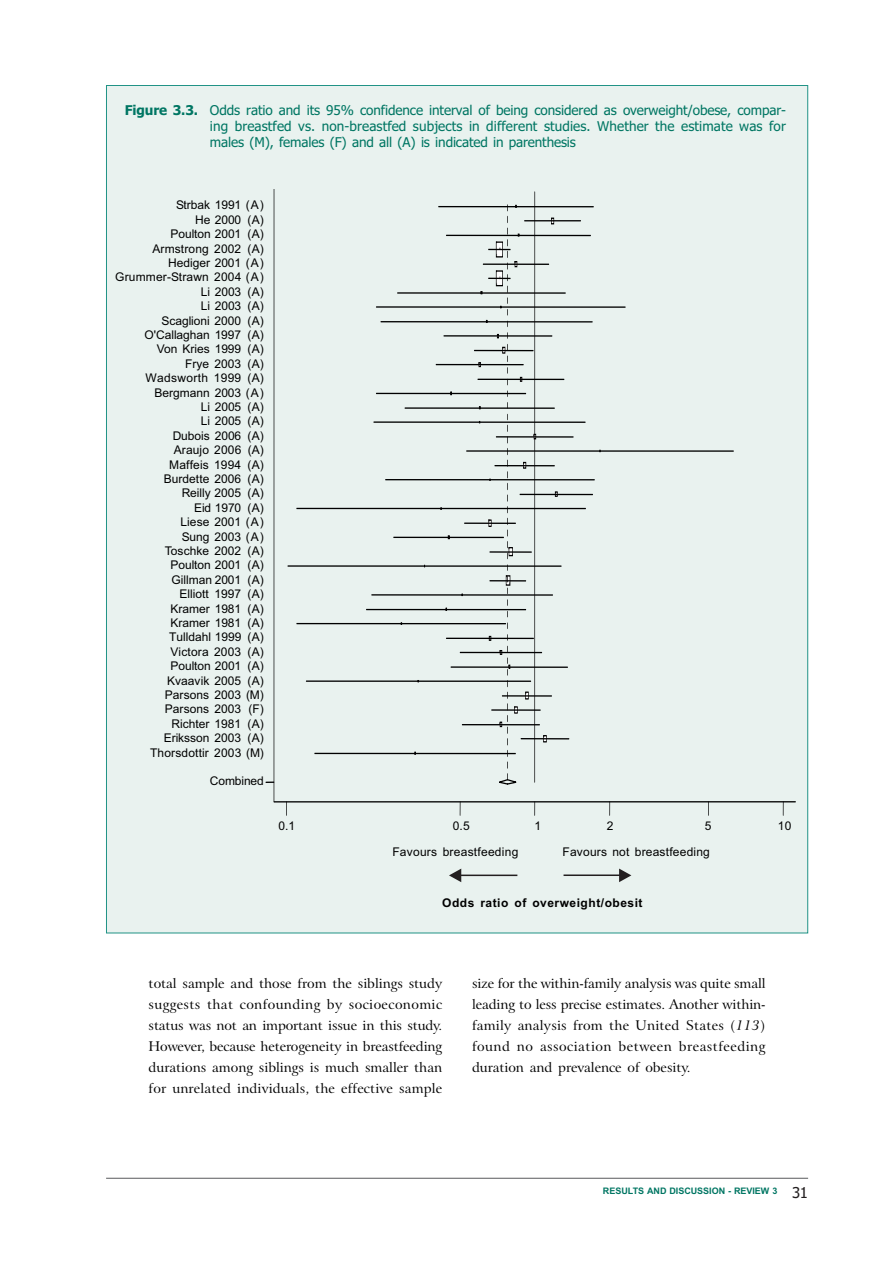
<style>
.page{position:relative;width:893px;height:1263px;background:#fff}
.page>*{position:absolute;margin:0;border:0;box-sizing:border-box;transform-origin:0 0}
.t1{font:15px "Tahoma";color:#231f20}
.t2{font:13.5px/21px "Arrus BT";letter-spacing:.005em;color:#000;text-align:justify}
.t3{font:13.5px/16.2px "Tahoma";letter-spacing:-.01em;color:#007663;text-align:justify}
.t4{font:12px/14.4px "Arial";color:#000;text-align:right}
.t5{font:700 12px "Arial";letter-spacing:.045em;color:#000}
.t6{font:12px "Arial";letter-spacing:.02em;color:#000}
.t7{font:700 9px "Arial";letter-spacing:-.005em;color:#007663}
.s1{font-weight:700}
.s2{font-style:italic}
</style>
<div class="page">
<hr style="left:106px;top:1178px;width:702px;height:1px;background:#58595b">
<div style="left:106px;top:85px;width:702px;height:848px;background:#e9f2ef;border:1px solid #219386"></div>
<hr style="left:563px;top:874px;width:62px;height:2px;background:#231f20">
<svg style="left:619px;top:869px;width:12px;height:13px"></svg>
<hr style="left:455px;top:875px;width:62px;height:1px;background:#231f20">
<svg style="left:449px;top:869px;width:12px;height:13px"></svg>
<svg style="left:286px;top:803px;width:1px;height:12px"></svg>
<svg style="left:460px;top:803px;width:1px;height:12px"></svg>
<svg style="left:534px;top:803px;width:1px;height:12px"></svg>
<svg style="left:609px;top:803px;width:1px;height:12px"></svg>
<svg style="left:708px;top:803px;width:1px;height:12px"></svg>
<svg style="left:782px;top:803px;width:1px;height:12px"></svg>
<hr style="left:534px;top:192px;width:1px;height:590px;background:#000">
<hr style="left:274px;top:802px;width:521px;height:1px;background:#000">
<hr style="left:274px;top:172px;width:1px;height:630px;background:#000">
<hr style="left:314px;top:753px;width:201px;height:1px;background:#000">
<hr style="left:306px;top:681px;width:225px;height:1px;background:#000">
<hr style="left:297px;top:623px;width:209px;height:1px;background:#000">
<hr style="left:366px;top:609px;width:160px;height:1px;background:#000">
<hr style="left:371px;top:595px;width:181px;height:1px;background:#000">
<hr style="left:288px;top:566px;width:273px;height:1px;background:#000">
<hr style="left:393px;top:537px;width:110px;height:1px;background:#000">
<hr style="left:296px;top:508px;width:289px;height:1px;background:#000">
<hr style="left:385px;top:479px;width:209px;height:1px;background:#000">
<hr style="left:466px;top:451px;width:267px;height:1px;background:#000">
<hr style="left:374px;top:422px;width:211px;height:1px;background:#000">
<hr style="left:405px;top:408px;width:149px;height:1px;background:#000">
<hr style="left:376px;top:393px;width:150px;height:1px;background:#000">
<hr style="left:436px;top:364px;width:87px;height:1px;background:#000">
<hr style="left:381px;top:321px;width:211px;height:1px;background:#000">
<hr style="left:376px;top:307px;width:249px;height:1px;background:#000">
<hr style="left:397px;top:293px;width:168px;height:1px;background:#000">
<svg style="left:438px;top:206px;width:156px;height:579px"></svg>
<svg style="left:500px;top:646px;width:8px;height:9px"></svg>
<svg style="left:506px;top:576px;width:4px;height:18px"></svg>
<svg style="left:507px;top:542px;width:5px;height:17px"></svg>
<svg style="left:507px;top:507px;width:1px;height:29px"></svg>
<svg style="left:507px;top:472px;width:1px;height:29px"></svg>
<svg style="left:507px;top:449px;width:1px;height:17px"></svg>
<svg style="left:507px;top:414px;width:1px;height:17px"></svg>
<svg style="left:502px;top:344px;width:6px;height:18px"></svg>
<svg style="left:488px;top:275px;width:22px;height:17px"></svg>
<svg style="left:488px;top:205px;width:31px;height:64px"></svg>
<div style="left:259px;top:170px;width:31px;height:18px;background:#e9f2ef"></div>
<p class="t3" style="left:210px;top:103px;width:577px;text-indent:-85px"><span class="s1">Figure 3.3.</span> Odds ratio and its 95% confidence interval of being considered as overweight/obese, compar&shy;ing breastfed vs. non-breastfed subjects in different studies. Whether the estimate was for males (M), females (F) and all (A) is indicated in parenthesis</p>
<p class="t4" style="left:115px;top:199px;width:150px">Strbak 1991 (A)<br>He 2000 (A)<br>Poulton 2001 (A)<br>Armstrong 2002 (A)<br>Hediger 2001 (A)<br>Grummer-Strawn 2004 (A)<br>Li 2003 (A)<br>Li 2003 (A)<br>Scaglioni 2000 (A)<br>O'Callaghan 1997 (A)<br>Von Kries 1999 (A)<br>Frye 2003 (A)<br>Wadsworth 1999 (A)<br>Bergmann 2003 (A)<br>Li 2005 (A)<br>Li 2005 (A)<br>Dubois 2006 (A)<br>Araujo 2006 (A)<br>Maffeis 1994 (A)<br>Burdette 2006 (A)<br>Reilly 2005 (A)<br>Eid 1970 (A)<br>Liese 2001 (A)<br>Sung 2003 (A)<br>Toschke 2002 (A)<br>Poulton 2001 (A)<br>Gillman 2001 (A)<br>Elliott 1997 (A)<br>Kramer 1981 (A)<br>Kramer 1981 (A)<br>Tulldahl 1999 (A)<br>Victora 2003 (A)<br>Poulton 2001 (A)<br>Kvaavik 2005 (A)<br>Parsons 2003 (M)<br>Parsons 2003 (F)<br>Richter 1981 (A)<br>Eriksson 2003 (A)<br>Thorsdottir 2003 (M)</p>
<p class="t4" style="left:210px;top:775px;width:55px">Combined</p>
<p class="t4" style="left:278px;top:820px;width:18px">0.1</p>
<p class="t4" style="left:453px;top:820px;width:18px">0.5</p>
<p class="t4" style="left:534px;top:820px;width:8px">1</p>
<p class="t4" style="left:607px;top:820px;width:8px">2</p>
<p class="t4" style="left:704px;top:820px;width:8px">5</p>
<p class="t4" style="left:777px;top:820px;width:15px">10</p>
<p class="t6" style="left:392px;top:847px;width:128px">Favours breastfeeding</p>
<p class="t4" style="left:562px;top:845px;width:149px">Favours not breastfeeding</p>
<p class="t5" style="left:442px;top:898px;width:202px">Odds ratio of overweight/obesit</p>
<p class="t2" style="left:149px;top:974px;width:295px">total sample and those from the siblings study suggests that confounding by socioeconomic status was not an important issue in this study.<br>However, because heterogeneity in breastfeeding durations among siblings is much smaller than for unrelated individuals, the effective sample</p>
<p class="t2" style="left:472px;top:974px;width:295px">size for the within-family analysis was quite small leading to less precise estimates. Another within&shy;family analysis from the United States (<span class="s2">113</span>) found no association between breastfeeding duration and prevalence of obesity.</p>
<p class="t7" style="left:603px;top:1187px;width:176px">RESULTS AND DISCUSSION - REVIEW 3</p>
<p class="t1" style="left:792px;top:1187px;width:17px">31</p>
</div>
